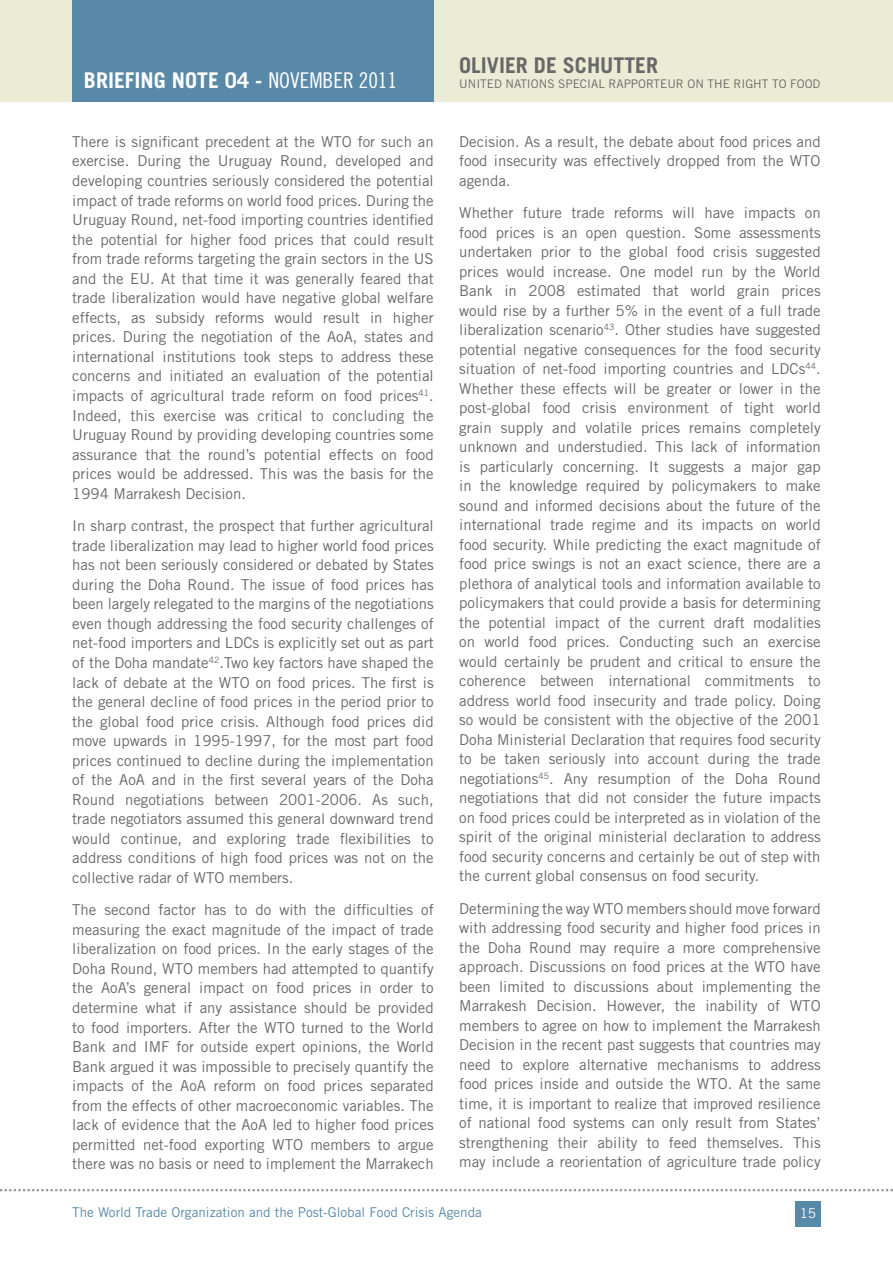
<style>
.page{position:relative;width:893px;height:1263px;background:#fff}
.page>*{position:absolute;margin:0;border:0;box-sizing:border-box;transform-origin:0 0}
.t1{font:700 21.75px "Trade Gothic LT Std";color:#fff}
.t2{font:700 21.75px "Trade Gothic LT Std";color:#686868}
.t3{font:15px/19.5px "Trade Gothic LT Std";color:#686868;text-align:justify}
.t4{font:13.5px "Trade Gothic LT Std";color:#5989a8}
.t5{font:13.5px "Trade Gothic LT Std";color:#fff}
.t6{font:11.85px "Trade Gothic LT Std";color:#686868}
.s1{font-family:"Trade Gothic LT Std Cn 18";font-weight:400}
</style>
<div class="page">
<div style="left:0;top:0;width:893px;height:101px;background:#ececd6"></div>
<div style="left:72px;top:0;width:362px;height:101px;background:#5989a8"></div>
<svg style="left:0;top:1189px;width:893px;height:2px"></svg>
<div style="left:795px;top:1201px;width:26px;height:25px;background:#5989a8"></div>
<h1 class="t1" style="left:84px;top:67px;width:315px">BRIEFING NOTE 04 - <span class="s1">NOVEMBER 2011</span></h1>
<p class="t3" style="left:72px;top:132px;width:363px">There is significant precedent at the WTO for such an exercise. During the Uruguay Round, developed and developing countries seriously considered the potential impact of trade reforms on world food prices. During the Uruguay Round, net-food importing countries identified the potential for higher food prices that could result from trade reforms targeting the grain sectors in the US and the EU. At that time it was generally feared that trade liberalization would have negative global welfare effects, as subsidy reforms would result in higher prices. During the negotiation of the AoA, states and international institutions took steps to address these concerns and initiated an evaluation of the potential impacts of agricultural trade reform on food prices<sup>41</sup>.<br>Indeed, this exercise was critical to concluding the Uruguay Round by providing developing countries some assurance that the round’s potential effects on food prices would be addressed. This was the basis for the 1994 Marrakesh Decision.</p>
<p class="t3" style="left:72px;top:516px;width:363px">In sharp contrast, the prospect that further agricultural trade liberalization may lead to higher world food prices has not been seriously considered or debated by States during the Doha Round. The issue of food prices has been largely relegated to the margins of the negotiations even though addressing the food security challenges of net-food importers and LDCs is explicitly set out as part of the Doha mandate<sup>42</sup>.Two key factors have shaped the lack of debate at the WTO on food prices. The first is the general decline of food prices in the period prior to the global food price crisis. Although food prices did move upwards in 1995-1997, for the most part food prices continued to decline during the implementation of the AoA and in the first several years of the Doha Round negotiations between 2001-2006. As such, trade negotiators assumed this general downward trend would continue, and exploring trade flexibilities to address conditions of high food prices was not on the collective radar of WTO members.</p>
<p class="t3" style="left:72px;top:900px;width:363px">The second factor has to do with the difficulties of measuring the exact magnitude of the impact of trade liberalization on food prices. In the early stages of the Doha Round, WTO members had attempted to quantify the AoA’s general impact on food prices in order to determine what if any assistance should be provided to food importers. After the WTO turned to the World Bank and IMF for outside expert opinions, the World Bank argued it was impossible to precisely quantify the impacts of the AoA reform on food prices separated from the effects of other macroeconomic variables. The lack of evidence that the AoA led to higher food prices permitted net-food exporting WTO members to argue there was no basis or need to implement the Marrakech</p>
<h1 class="t2" style="left:459px;top:52px;width:200px">OLIVIER DE SCHUTTER</h1>
<p class="t6" style="left:459px;top:76px;width:363px">UNITED NATIONS SPECIAL RAPPORTEUR ON THE RIGHT TO FOOD</p>
<p class="t3" style="left:459px;top:132px;width:363px">Decision. As a result, the debate about food prices and food insecurity was effectively dropped from the WTO agenda.</p>
<p class="t3" style="left:459px;top:203px;width:363px">Whether future trade reforms will have impacts on food prices is an open question. Some assessments undertaken prior to the global food crisis suggested prices would increase. One model run by the World Bank in 2008 estimated that world grain prices would rise by a further 5% in the event of a full trade liberalization scenario<sup>43</sup>. Other studies have suggested potential negative consequences for the food security situation of net-food importing countries and LDCs<sup>44</sup>.<br>Whether these effects will be greater or lower in the post-global food crisis environment of tight world grain supply and volatile prices remains completely unknown and understudied. This lack of information is particularly concerning. It suggests a major gap in the knowledge required by policymakers to make sound and informed decisions about the future of the international trade regime and its impacts on world food security. While predicting the exact magnitude of food price swings is not an exact science, there are a plethora of analytical tools and information available to policymakers that could provide a basis for determining the potential impact of the current draft modalities on world food prices. Conducting such an exercise would certainly be prudent and critical to ensure the coherence between international commitments to address world food insecurity and trade policy. Doing so would be consistent with the objective of the 2001<br>Doha Ministerial Declaration that requires food security to be taken seriously into account during the trade negotiations<sup>45</sup>. Any resumption of the Doha Round negotiations that did not consider the future impacts on food prices could be interpreted as in violation of the spirit of the original ministerial declaration to address food security concerns and certainly be out of step with the current global consensus on food security.</p>
<p class="t3" style="left:459px;top:898px;width:363px">Determining the way WTO members should move forward with addressing food security and higher food prices in the Doha Round may require a more comprehensive approach. Discussions on food prices at the WTO have been limited to discussions about implementing the Marrakesh Decision. However, the inability of WTO members to agree on how to implement the Marrakesh Decision in the recent past suggests that countries may need to explore alternative mechanisms to address food prices inside and outside the WTO. At the same time, it is important to realize that improved resilience of national food systems can only result from States’ strengthening their ability to feed themselves. This may include a reorientation of agriculture trade policy</p>
<p class="t4" style="left:72px;top:1204px;width:411px">The World Trade Organization and the Post-Global Food Crisis Agenda</p>
<p class="t5" style="left:800px;top:1205px;width:18px">15</p>
</div>
